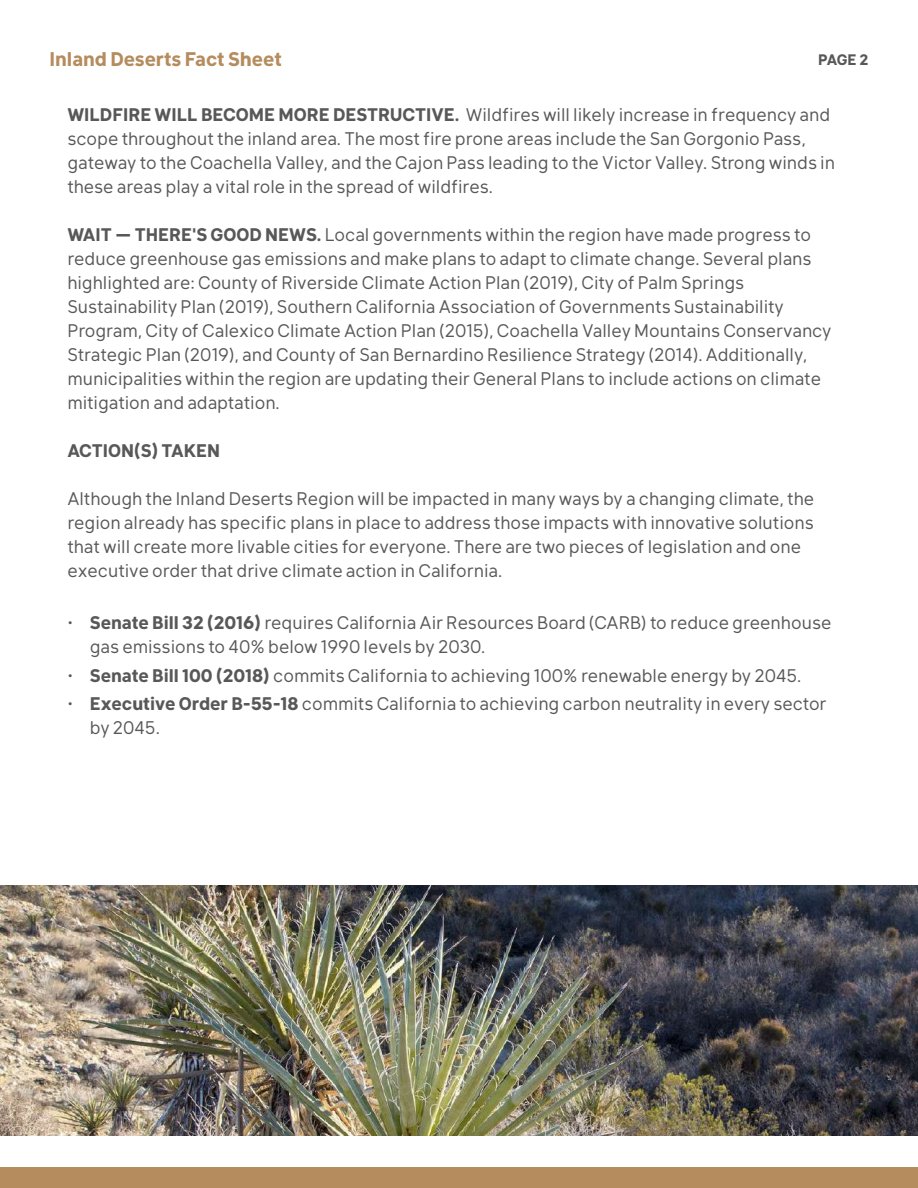
<style>
.page{position:relative;width:918px;height:1188px;background:#fff}
.page>*{position:absolute;margin:0;border:0;box-sizing:border-box;transform-origin:0 0}
.t1{font:700 19.5px "Klima";color:#b58c5e}
.t2{font:18px/24px "Klima";color:#585858}
.t3{font:700 18px "Klima";color:#585858}
.t4{font:700 15px "Klima";color:#585858}
.s1{font-weight:700}
</style>
<div class="page">
<div style="left:0;top:1167px;width:918px;height:21px;background:#b58c5e"></div>
<img style="left:0;top:885px;width:918px;height:251px">
<p class="t1" style="left:50px;top:42px;width:234px">Inland Deserts Fact Sheet</p>
<p class="t4" style="left:818px;top:47px;width:52px">PAGE 2</p>
<p class="t2" style="left:67px;top:100px;width:769px"><span class="s1">WILDFIRE WILL BECOME MORE DESTRUCTIVE.</span> Wildfires will likely increase in frequency and scope throughout the inland area. The most fire prone areas include the San Gorgonio Pass, gateway to the Coachella Valley, and the Cajon Pass leading to the Victor Valley. Strong winds in these areas play a vital role in the spread of wildfires.</p>
<p class="t2" style="left:67px;top:220px;width:766px"><span class="s1">WAIT — THERE'S GOOD NEWS.</span> Local governments within the region have made progress to reduce greenhouse gas emissions and make plans to adapt to climate change. Several plans highlighted are: County of Riverside Climate Action Plan (2019), City of Palm Springs Sustainability Plan (2019), Southern California Association of Governments Sustainability Program, City of Calexico Climate Action Plan (2015), Coachella Valley Mountains Conservancy Strategic Plan (2019), and County of San Bernardino Resilience Strategy (2014). Additionally, municipalities within the region are updating their General Plans to include actions on climate mitigation and adaptation.</p>
<p class="t3" style="left:67px;top:435px;width:154px">ACTION(S) TAKEN</p>
<p class="t2" style="left:67px;top:484px;width:748px">Although the Inland Deserts Region will be impacted in many ways by a changing climate, the region already has specific plans in place to address those impacts with innovative solutions that will create more livable cities for everyone. There are two pieces of legislation and one executive order that drive climate action in California.</p>
<p class="t2" style="left:90px;top:609px;width:743px;text-indent:-22px">• <span class="s1">Senate Bill 32 (2016)</span> requires California Air Resources Board (CARB) to reduce greenhouse gas emissions to 40% below 1990 levels by 2030.</p>
<p class="t2" style="left:67px;top:661px;width:736px">• <span class="s1">Senate Bill 100 (2018)</span> commits California to achieving 100% renewable energy by 2045.</p>
<p class="t2" style="left:90px;top:690px;width:738px;text-indent:-22px">• <span class="s1">Executive Order B-55-18</span> commits California to achieving carbon neutrality in every sector by 2045.</p>
</div>
